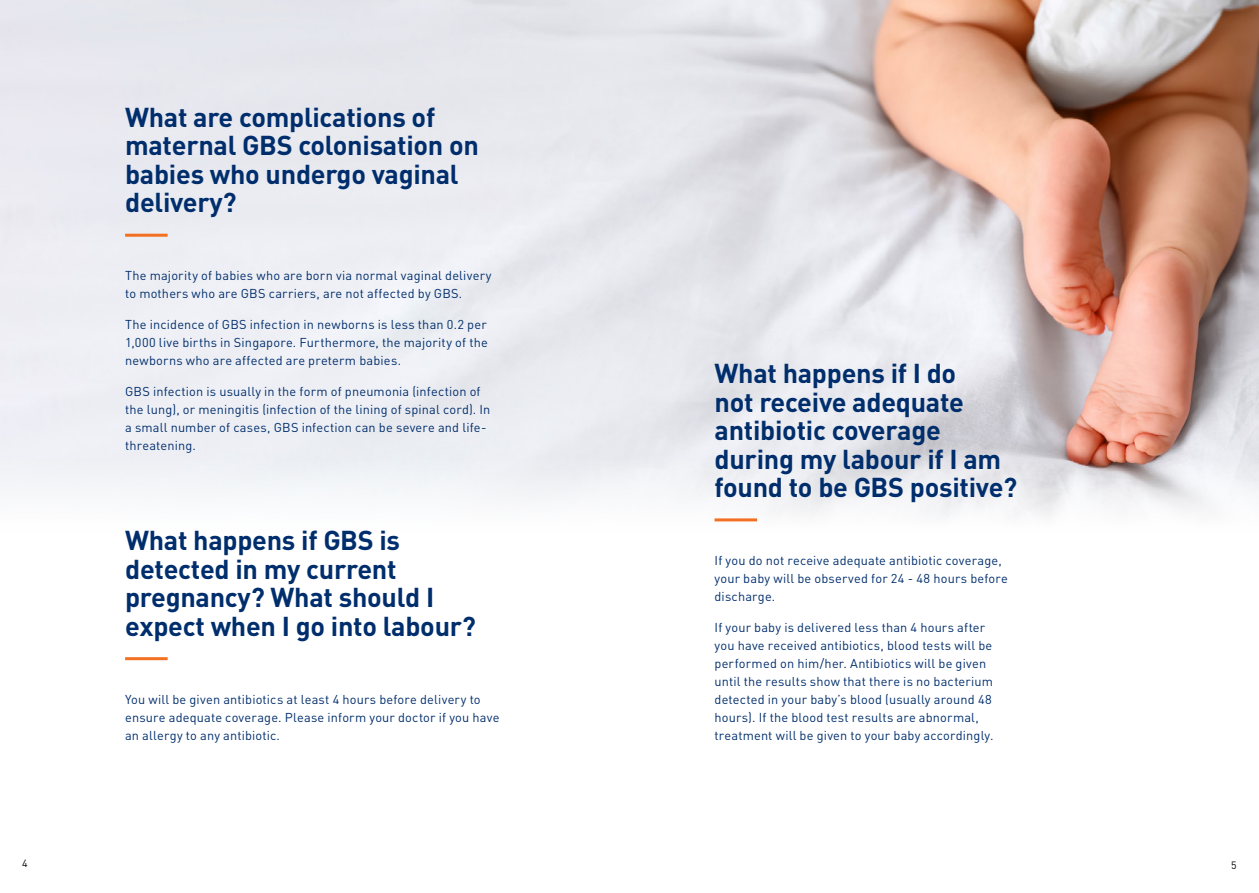
<style>
.page{position:relative;width:1259px;height:893px;background:#fff}
.page>*{position:absolute;margin:0;border:0;box-sizing:border-box;transform-origin:0 0}
.t1{font:700 27px/28.5px "DINOT";letter-spacing:-.01em;color:#002e6d}
.t2{font:12.75px/18px "DINOT";letter-spacing:.015em;color:#002e6d}
.t3{font:10.5px "DIN";color:#000}
</style>
<div class="page">
<img style="left:0;top:0;width:1259px;height:522px">
<hr style="left:125px;top:234px;width:43px;height:3px;background:#f36f21">
<hr style="left:125px;top:657px;width:43px;height:3px;background:#f36f21">
<hr style="left:714px;top:518px;width:43px;height:3px;background:#f36f21">
<h1 class="t1" style="left:125px;top:102px;width:355px">What are complications of maternal GBS colonisation on babies who undergo vaginal delivery?</h1>
<p class="t2" style="left:125px;top:266px;width:368px">The majority of babies who are born via normal vaginal delivery to mothers who are GBS carriers, are not affected by GBS.</p>
<p class="t2" style="left:125px;top:315px;width:364px;text-align:justify">The incidence of GBS infection in newborns is less than 0.2 per 1,000 live births in Singapore. Furthermore, the majority of the newborns who are affected are preterm babies.</p>
<p class="t2" style="left:125px;top:382px;width:367px">GBS infection is usually in the form of pneumonia (infection of the lung), or meningitis (infection of the lining of spinal cord). In a small number of cases, GBS infection can be severe and life&shy;threatening.</p>
<h1 class="t1" style="left:125px;top:525px;width:352px">What happens if GBS is detected in my current pregnancy? What should I expect when I go into labour?</h1>
<p class="t2" style="left:125px;top:690px;width:376px">You will be given antibiotics at least 4 hours before delivery to ensure adequate coverage. Please inform your doctor if you have an allergy to any antibiotic.</p>
<h1 class="t1" style="left:714px;top:358px;width:304px">What happens if I do<br>not receive adequate antibiotic coverage during my labour if I am found to be GBS positive?</h1>
<p class="t2" style="left:714px;top:551px;width:295px">If you do not receive adequate antibiotic coverage, your baby will be observed for 24 - 48 hours before discharge.</p>
<p class="t2" style="left:714px;top:618px;width:280px">If your baby is delivered less than 4 hours after you have received antibiotics, blood tests will be performed on him/her. Antibiotics will be given until the results show that there is no bacterium detected in your baby’s blood (usually around 48 hours). If the blood test results are abnormal, treatment will be given to your baby accordingly.</p>
<p class="t3" style="left:22px;top:857px;width:7px">4</p>
<p class="t3" style="left:1231px;top:858px;width:7px">5</p>
</div>
